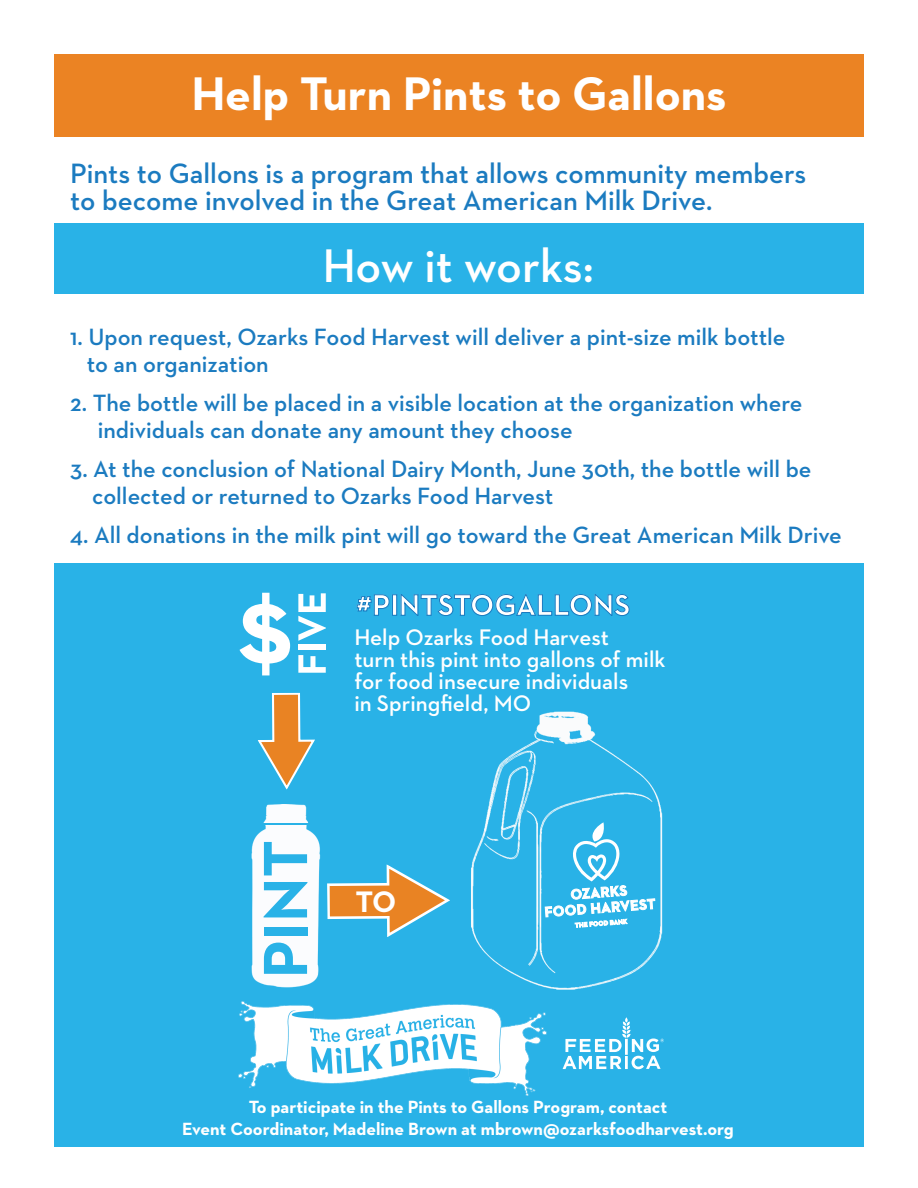
<style>
.page{position:relative;width:918px;height:1188px;background:#fff}
.page>*{position:absolute;margin:0;border:0;box-sizing:border-box;transform-origin:0 0}
.t1{font:700 110.7px "Neutraface 2 Text";color:#fff}
.t2{font:700 48px "Neutraface 2 Text";color:#fff}
.t3{font:600 48px "Neutraface 2 Text";letter-spacing:-.005em;color:#fff}
.t4{font:700 30.15px "Neutraface 2 Text";color:#fff}
.t5{font:600 28.5px "Neutraface 2 Text";color:#1b7bc0}
.t6{font:600 24px/27px "Neutraface 2 Text";color:#1b7bc0}
.t7{font:600 22.95px/21.9px "Neutraface 2 Text";color:#fff}
.t8{font:700 19.95px "Neutraface 2 Text";color:#fff}
.t9{font:700 18px "Neutraface 2 Text";color:#fff}
</style>
<div class="page">
<div style="left:54px;top:54px;width:810px;height:83px;background:#eb8323"></div>
<div style="left:54px;top:563px;width:810px;height:584px;background:#29b2e7"></div>
<img style="left:251px;top:804px;width:70px;height:183px">
<svg style="left:258px;top:693px;width:57px;height:97px"></svg>
<svg style="left:327px;top:864px;width:123px;height:73px"></svg>
<img style="left:471px;top:711px;width:192px;height:279px">
<svg style="left:545px;top:822px;width:110px;height:106px"></svg>
<svg style="left:298px;top:655px;width:28px;height:18px"></svg>
<div style="left:298px;top:645px;width:28px;height:5px;background:#fff"></div>
<svg style="left:298px;top:593px;width:28px;height:48px"></svg>
<svg style="left:264px;top:943px;width:43px;height:31px"></svg>
<div style="left:264px;top:927px;width:43px;height:8px;background:#29b2e7"></div>
<svg style="left:264px;top:882px;width:43px;height:35px"></svg>
<svg style="left:264px;top:842px;width:43px;height:33px"></svg>
<hr style="left:256px;top:823px;width:57px;height:1px;background:#29b2e7">
<svg style="left:356px;top:594px;width:34px;height:22px"></svg>
<div style="left:392px;top:594px;width:5px;height:22px;border:1px solid #1b7bc0"></div>
<svg style="left:400px;top:594px;width:230px;height:22px"></svg>
<img style="left:239px;top:1002px;width:308px;height:94px">
<svg style="left:563px;top:1017px;width:101px;height:52px"></svg>
<div style="left:54px;top:223px;width:810px;height:71px;background:#29b2e7"></div>
<p class="t2" style="left:191px;top:63px;width:537px">Help Turn Pints to Gallons</p>
<p class="t5" style="left:70px;top:155px;width:738px">Pints to Gallons is a program that allows community members</p>
<p class="t5" style="left:70px;top:182px;width:644px">to become involved in the Great American Milk Drive.</p>
<p class="t3" style="left:322px;top:235px;width:273px">How it works:</p>
<p class="t6" style="left:70px;top:323px;width:717px">1. Upon request, Ozarks Food Harvest will deliver a pint-size milk bottle</p>
<p class="t6" style="left:87px;top:350px;width:184px">to an organization</p>
<p class="t6" style="left:98px;top:389px;width:706px;text-indent:-27px">2. The bottle will be placed in a visible location at the organization where individuals can donate any amount they choose</p>
<p class="t6" style="left:92px;top:455px;width:721px;text-indent:-22px">3. At the conclusion of National Dairy Month, June 30th, the bottle will be collected or returned to Ozarks Food Harvest</p>
<p class="t6" style="left:70px;top:521px;width:773px">4. All donations in the milk pint will go toward the Great American Milk Drive</p>
<p class="t1" style="left:238px;top:554px;width:57px">$</p>
<p class="t4" style="left:356px;top:586px;width:276px">#PINTSTOGALLONS</p>
<p class="t7" style="left:354px;top:626px;width:313px">Help Ozarks Food Harvest<br>turn this pint into gallons of milk for food insecure individuals<br>in Springfield, MO</p>
<p class="t4" style="left:356px;top:882px;width:42px">TO</p>
<p class="t9" style="left:249px;top:1095px;width:420px">To participate in the Pints to Gallons Program, contact</p>
<p class="t9" style="left:182px;top:1117px;width:553px">Event Coordinator, Madeline Brown at mbrown@ozarksfoodharvest.org</p>
<p class="t8" style="left:222px;top:1100px;width:466px">Transform Hunger into Hope at ozarksfoodharvest.org</p>
</div>
